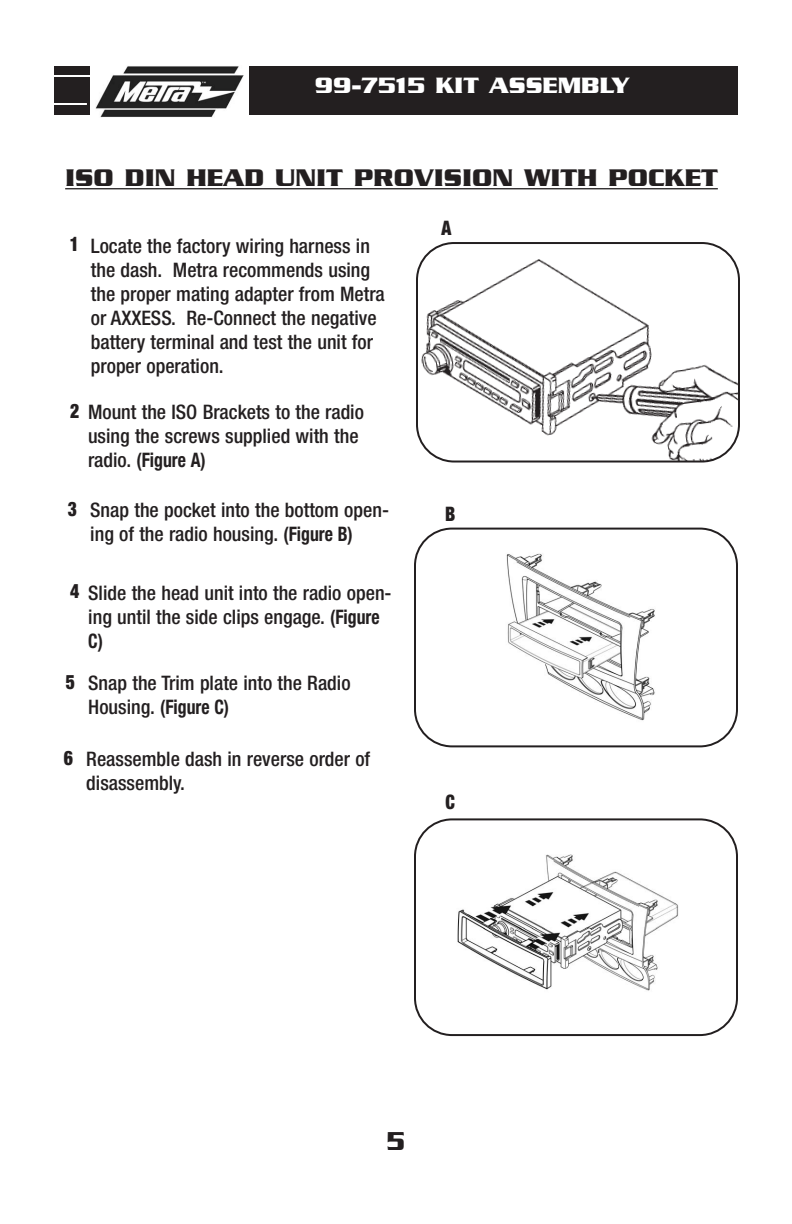
<style>
.page{position:relative;width:792px;height:1224px;background:#fff}
.page>*{position:absolute;margin:0;border:0;box-sizing:border-box;transform-origin:0 0}
.t1{font:700 28px "Serpentine";color:#231f20;scale:.87 1}
.t2{font:700 26px "Serpentine";color:#231f20}
.t3{font:700 24px "Serpentine";color:#fff}
.t4{font:500 condensed 20px/24px "Helvetica Neue";color:#231f20}
.t5{font:900 condensed 20px "Helvetica Neue";color:#231f20;scale:.89 1}
.s1{font-weight:900}
.s2{font-weight:700}
</style>
<div class="page">
<div style="left:54px;top:67px;width:684px;height:48px;background:#231f20"></div>
<div style="left:91px;top:44px;width:158px;height:89px;background:#fff"></div>
<img style="left:95px;top:66px;width:148px;height:52px">
<hr style="left:0;top:103px;width:87px;height:2px;background:#fff">
<hr style="left:0;top:75px;width:90px;height:2px;background:#fff">
<hr style="left:65px;top:188px;width:653px;height:1px;background:#231f20">
<svg style="left:416px;top:242px;width:324px;height:221px"></svg>
<svg style="left:414px;top:818px;width:324px;height:218px"></svg>
<svg style="left:414px;top:528px;width:324px;height:219px"></svg>
<p class="t3" style="left:315px;top:78px;width:316px">99-7515 KIT ASSEMBLY</p>
<h2 class="t2" style="left:65px;top:170px;width:654px">ISO DIN HEAD UNIT PROVISION WITH POCKET</h2>
<p class="t5" style="left:70px;top:237px;width:12px">1</p>
<p class="t4" style="left:91px;top:236px;width:296px">Locate the factory wiring harness in the dash. Metra recommends using the proper mating adapter from Metra or AXXESS. Re-Connect the negative battery terminal and test the unit for proper operation.</p>
<p class="t4" style="left:88px;top:402px;width:278px;text-indent:-18px"><span class="s1">2</span> Mount the ISO Brackets to the radio using the screws supplied with the radio. <span class="s2">(Figure A)</span></p>
<p class="t5" style="left:68px;top:502px;width:12px">3</p>
<p class="t4" style="left:90px;top:499px;width:300px">Snap the pocket into the bottom open&shy;ing of the radio housing. <span class="s2">(Figure B)</span></p>
<p class="t5" style="left:70px;top:584px;width:12px">4</p>
<p class="t5" style="left:66px;top:675px;width:12px">5</p>
<p class="t4" style="left:88px;top:583px;width:305px">Slide the head unit into the radio open&shy;ing until the side clips engage. <span class="s2">(Figure<br>C)</span></p>
<p class="t4" style="left:88px;top:673px;width:264px">Snap the Trim plate into the Radio<br>Housing. <span class="s2">(Figure C)</span></p>
<p class="t5" style="left:64px;top:751px;width:12px">6</p>
<p class="t4" style="left:86px;top:749px;width:285px">Reassemble dash in reverse order of disassembly.</p>
<p class="t5" style="left:441px;top:221px;width:13px">A</p>
<p class="t5" style="left:445px;top:506px;width:13px">B</p>
<p class="t5" style="left:445px;top:795px;width:12px">C</p>
<h1 class="t1" style="left:387px;top:1132px;width:22px">5</h1>
</div>
